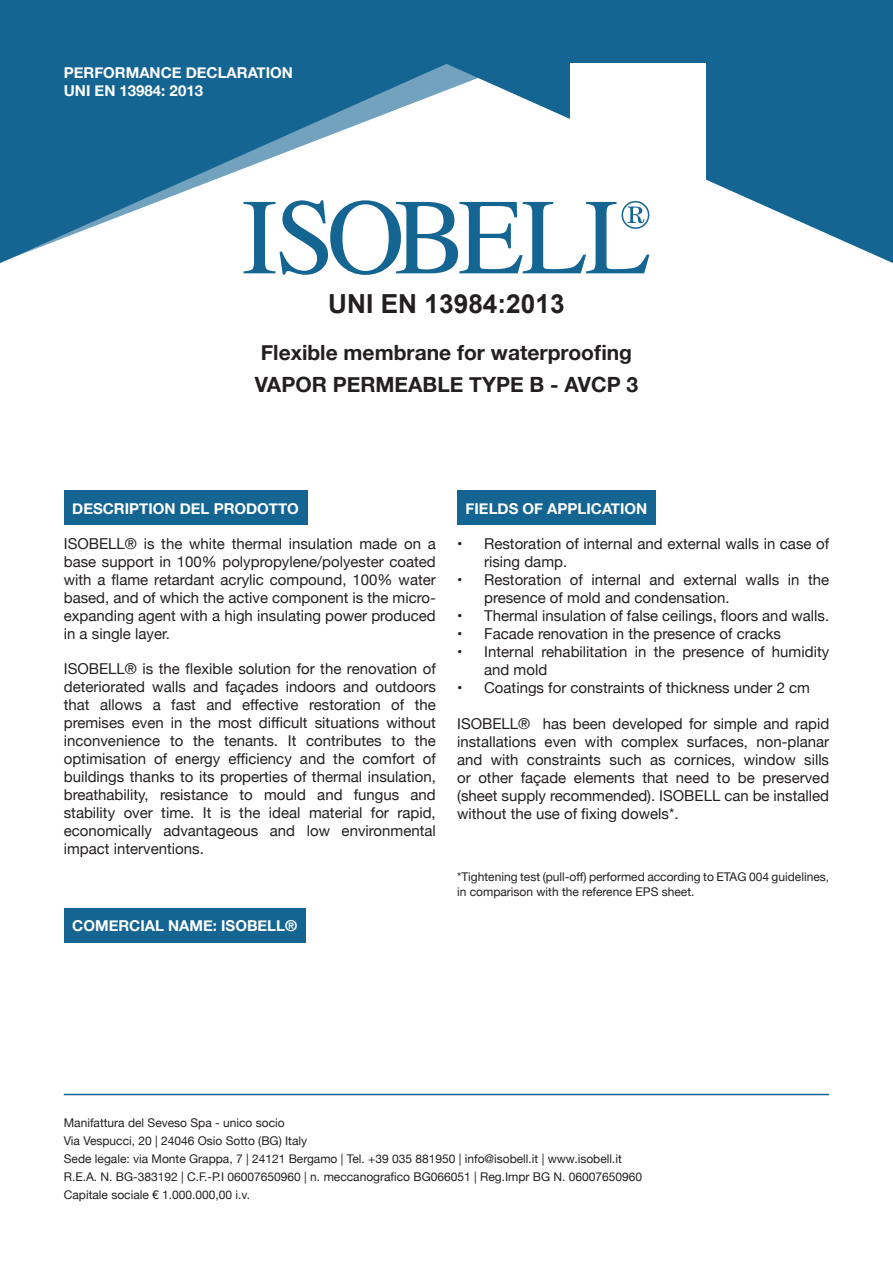
<style>
.page{position:relative;width:893px;height:1263px;background:#fff}
.page>*{position:absolute;margin:0;border:0;box-sizing:border-box;transform-origin:0 0}
.t1{font:700 26.25px "Arial";color:#231f20}
.t2{font:700 21px/32px "Helvetica Neue";color:#231f20}
.Paragrafo{font:15px/18px "Helvetica Neue";color:#231f20}
.Titolo_paragrafo{font:700 15px/18px "Helvetica Neue";color:#fff}
.Paragrafo-2{font:12px/18px "Helvetica Neue";color:#231f20}
</style>
<div class="page">
<hr style="left:64px;top:1094px;width:765px;height:1px;background:#156593">
<svg style="left:0;top:0;width:893px;height:263px;fill:#156593"></svg>
<div style="left:570px;top:63px;width:136px;height:127px;background:#fff"></div>
<svg style="left:244px;top:200px;width:405px;height:75px"></svg>
<div style="left:457px;top:490px;width:199px;height:35px;background:#156593"></div>
<div style="left:64px;top:490px;width:243px;height:35px;background:#156593"></div>
<div style="left:64px;top:908px;width:242px;height:35px;background:#156593"></div>
<p class="Titolo_paragrafo" style="left:64px;top:64px;width:231px">PERFORMANCE DECLARATION<br>UNI EN 13984: 2013</p>
<h1 class="t1" style="left:328px;top:287px;width:238px">UNI EN 13984:2013</h1>
<h2 class="t2" style="left:255px;top:337px;width:385px">Flexible membrane for waterproofing<br>VAPOR PERMEABLE TYPE B - AVCP 3</h2>
<p class="Titolo_paragrafo" style="left:72px;top:500px;width:228px">DESCRIPTION DEL PRODOTTO</p>
<p class="Paragrafo" style="left:64px;top:535px;width:374px;text-align:justify">ISOBELL® is the white thermal insulation made on a base support in 100% polypropylene/polyester coated with a flame retardant acrylic compound, 100% water based, and of which the active component is the micro&shy;expanding agent with a high insulating power produced in a single layer.</p>
<p class="Paragrafo" style="left:64px;top:660px;width:374px;text-align:justify">ISOBELL® is the flexible solution for the renovation of deteriorated walls and façades indoors and outdoors that allows a fast and effective restoration of the premises even in the most difficult situations without inconvenience to the tenants. It contributes to the optimisation of energy efficiency and the comfort of buildings thanks to its properties of thermal insulation, breathability, resistance to mould and fungus and stability over time. It is the ideal material for rapid, economically advantageous and low environmental impact interventions.</p>
<p class="Titolo_paragrafo" style="left:72px;top:917px;width:226px">COMERCIAL NAME: ISOBELL®</p>
<p class="Titolo_paragrafo" style="left:466px;top:500px;width:183px">FIELDS OF APPLICATION</p>
<p class="Paragrafo" style="left:484px;top:535px;width:347px;text-indent:-27px">• Restoration of internal and external walls in case of rising damp.</p>
<p class="Paragrafo" style="left:484px;top:571px;width:347px;text-indent:-27px">• Restoration of internal and external walls in the presence of mold and condensation.</p>
<p class="Paragrafo" style="left:457px;top:607px;width:374px">• Thermal insulation of false ceilings, floors and walls.</p>
<p class="Paragrafo" style="left:457px;top:625px;width:325px">• Facade renovation in the presence of cracks</p>
<p class="Paragrafo" style="left:484px;top:643px;width:347px;text-indent:-27px">• Internal rehabilitation in the presence of humidity and mold</p>
<p class="Paragrafo" style="left:457px;top:679px;width:354px">• Coatings for constraints of thickness under 2 cm</p>
<p class="Paragrafo" style="left:457px;top:715px;width:374px;text-align:justify">ISOBELL® has been developed for simple and rapid installations even with complex surfaces, non-planar and with constraints such as cornices, window sills or other façade elements that need to be preserved (sheet supply recommended). ISOBELL can be installed without the use of fixing dowels*.</p>
<p class="Paragrafo-2" style="left:457px;top:871px;width:374px;line-height:14.4px">*Tightening test (pull-off) performed according to ETAG 004 guidelines, in comparison with the reference EPS sheet.</p>
<p class="Paragrafo-2" style="left:64px;top:1114px;width:580px">Manifattura del Seveso Spa - unico socio<br>Via Vespucci, 20 | 24046 Osio Sotto (BG) Italy<br>Sede legale: via Monte Grappa, 7 | 24121 Bergamo | Tel. +39 035 881950 | info@isobell.it | www.isobell.it R.E.A. N. BG-383192 | C.F.-P.I 06007650960 | n. meccanografico BG066051 | Reg.Impr BG N. 06007650960<br>Capitale sociale € 1.000.000,00 i.v.</p>
</div>
